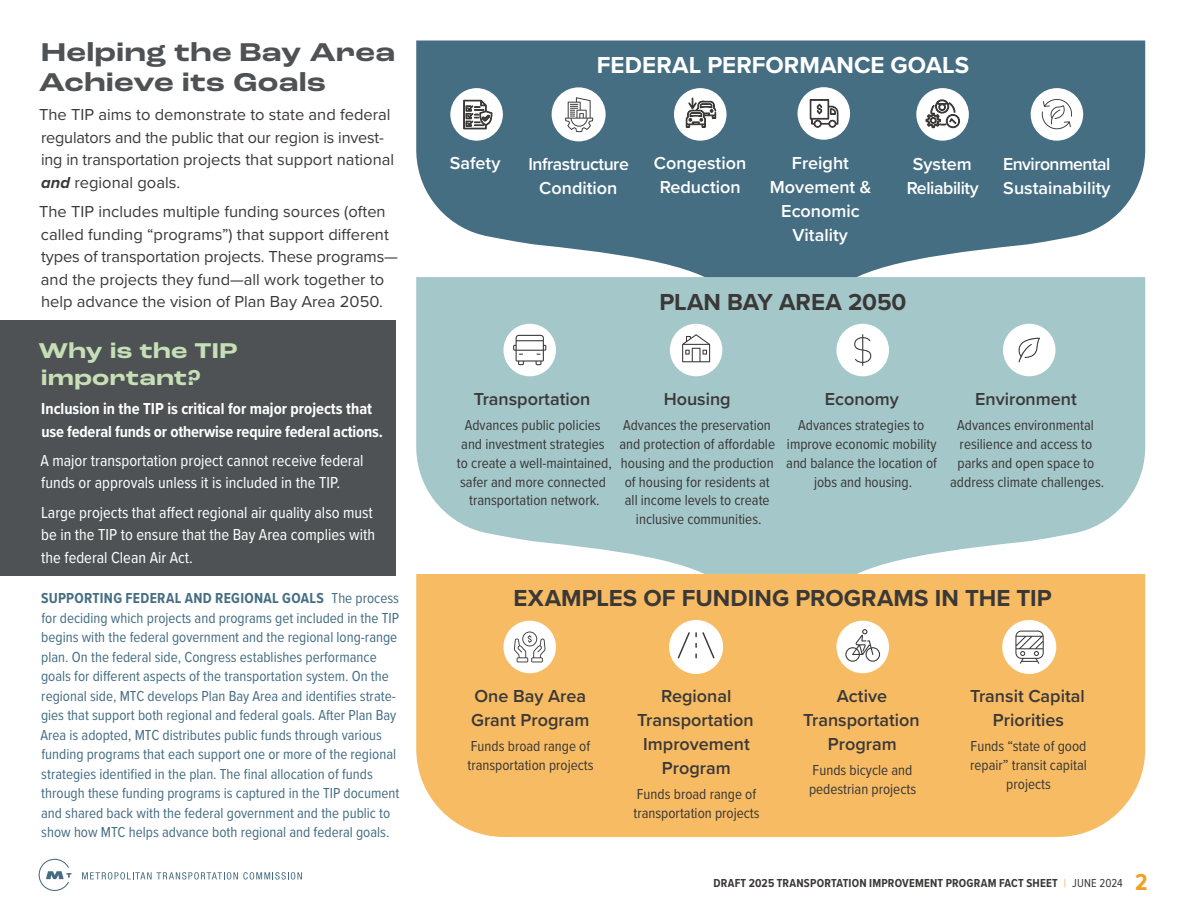
<style>
.page{position:relative;width:1188px;height:918px;background:#fff}
.page>*{position:absolute;margin:0;border:0;box-sizing:border-box;transform-origin:0 0}
.Heading_2{font:700 expanded 27px/30px "Roc Grotesk";letter-spacing:.02em;color:#4f5254}
.Infographic_Level_1{font:700 24px "Proxima Nova";color:#3b3838}
.Infographic_Level_1-2{font:700 24px "Proxima Nova";color:#fff}
.Heading_3_Sidebar{font:700 expanded 22.5px/27px "Roc Grotesk";letter-spacing:.02em;color:#c6dfb6}
.Inforgraphic_Level_2{font:600 18px/24px "Proxima Nova";color:#3b3838;text-align:center}
.Inforgraphic_Level_2-2{font:600 18px/24px "Proxima Nova";color:#fff;text-align:center}
.Inforgraphic_Level_2-3{font:600 18px/24px "Proxima Nova";letter-spacing:-.025em;color:#fff;text-align:center}
.t1{font:16.5px/22.5px "Proxima Nova";color:#3b3838}
.Normal_Sidebar{font:16.5px/22.5px "Proxima Nova Cond";color:#fff}
.Normal_Sidebar-2{font:700 16.5px/22.5px "Proxima Nova Cond";letter-spacing:-.01em;color:#fff}
.t2{font:15px/19.5px "Proxima Nova Cond";color:#456e83}
.Infographic_Level_4{font:15px/18.8px "Proxima Nova Cond";color:#3b3838;text-align:center}
.Inforgraphic_Level_2-4{font:15px/18.8px "Proxima Nova Cond";color:#3b3838}
.t3{font:700 12px "Proxima Nova Cond";letter-spacing:.015em;color:#3b3838}
.s1{font-weight:700;font-style:italic}
.s2{font-weight:700}
.s3{font-weight:300;color:#f49f20}
.s4{font-weight:400}
.s5{font-size:24px;color:#f49f20}
</style>
<div class="page">
<div style="left:0;top:321px;width:396px;height:255px;background:#4f5254"></div>
<svg style="left:416px;top:40px;width:729px;height:237px;background:#5b7f92"></svg>
<div style="left:450px;top:88px;width:53px;height:53px;background:#fff;border-radius:50%"></div>
<svg style="left:463px;top:100px;width:29px;height:29px"></svg>
<div style="left:552px;top:87px;width:54px;height:54px;background:#fff;border-radius:50%"></div>
<svg style="left:565px;top:97px;width:28px;height:35px"></svg>
<div style="left:674px;top:88px;width:53px;height:53px;background:#fff;border-radius:50%"></div>
<svg style="left:686px;top:98px;width:30px;height:30px"></svg>
<div style="left:916px;top:88px;width:53px;height:53px;background:#fff;border-radius:50%"></div>
<svg style="left:926px;top:99px;width:34px;height:30px"></svg>
<div style="left:798px;top:87px;width:52px;height:53px;background:#fff;border-radius:50%"></div>
<svg style="left:810px;top:99px;width:28px;height:28px"></svg>
<div style="left:1031px;top:88px;width:52px;height:53px;background:#fff;border-radius:50%"></div>
<svg style="left:1042px;top:99px;width:30px;height:30px"></svg>
<svg style="left:416px;top:277px;width:729px;height:297px;background:#acccce"></svg>
<div style="left:503px;top:324px;width:53px;height:52px;background:#fff;border-radius:50%"></div>
<svg style="left:513px;top:335px;width:33px;height:30px"></svg>
<div style="left:670px;top:324px;width:52px;height:52px;background:#fff;border-radius:50%"></div>
<svg style="left:682px;top:334px;width:28px;height:28px"></svg>
<div style="left:836px;top:324px;width:53px;height:52px;background:#fff;border-radius:50%"></div>
<svg style="left:854px;top:334px;width:18px;height:32px"></svg>
<div style="left:1003px;top:324px;width:53px;height:52px;background:#fff;border-radius:50%"></div>
<svg style="left:1018px;top:338px;width:22px;height:24px"></svg>
<div style="left:416px;top:574px;width:729px;height:263px;background:#f7bc63"></div>
<div style="left:1002px;top:620px;width:54px;height:54px;background:#fff;border-radius:50%"></div>
<svg style="left:1015px;top:631px;width:29px;height:33px"></svg>
<div style="left:669px;top:620px;width:54px;height:54px;background:#fff;border-radius:50%"></div>
<svg style="left:678px;top:632px;width:37px;height:26px"></svg>
<div style="left:503px;top:621px;width:53px;height:52px;background:#fff;border-radius:50%"></div>
<svg style="left:514px;top:632px;width:32px;height:30px"></svg>
<div style="left:836px;top:621px;width:53px;height:52px;background:#fff;border-radius:50%"></div>
<svg style="left:845px;top:629px;width:35px;height:33px"></svg>
<svg style="left:39px;top:859px;width:32px;height:32px"></svg>
<svg style="left:82px;top:872px;width:220px;height:8px"></svg>
<h2 class="Heading_2" style="left:39px;top:38px;width:358px">Helping the Bay Area<br>Achieve its Goals</h2>
<p class="t1" style="left:39px;top:103px;width:357px">The TIP aims to demonstrate to state and federal regulators and the public that our region is invest&shy;ing in transportation projects that support national <span class="s1">and</span> regional goals.</p>
<p class="t1" style="left:39px;top:200px;width:360px">The TIP includes multiple funding sources (often called funding “programs”) that support different types of transportation projects. These programs— and the projects they fund—all work together to help advance the vision of Plan Bay Area 2050.</p>
<h3 class="Heading_3_Sidebar" style="left:38px;top:338px;width:201px">Why is the TIP important?</h3>
<p class="Normal_Sidebar-2" style="left:41px;top:397px;width:343px">Inclusion in the TIP is critical for major projects that use federal funds or otherwise require federal actions.</p>
<p class="Normal_Sidebar" style="left:40px;top:448px;width:325px">A major transportation project cannot receive federal funds or approvals unless it is included in the TIP.</p>
<p class="Normal_Sidebar" style="left:41px;top:500px;width:335px">Large projects that affect regional air quality also must be in the TIP to ensure that the Bay Area complies with the federal Clean Air Act.</p>
<p class="t2" style="left:40px;top:588px;width:360px"><span class="s2">SUPPORTING FEDERAL AND REGIONAL GOALS</span> The process for deciding which projects and programs get included in the TIP begins with the federal government and the regional long-range plan. On the federal side, Congress establishes performance goals for different aspects of the transportation system. On the regional side, MTC develops Plan Bay Area and identifies strate&shy;gies that support both regional and federal goals. After Plan Bay Area is adopted, MTC distributes public funds through various funding programs that each support one or more of the regional strategies identified in the plan. The final allocation of funds through these funding programs is captured in the TIP document and shared back with the federal government and the public to show how MTC helps advance both regional and federal goals.</p>
<p class="Infographic_Level_1-2" style="left:597px;top:47px;width:374px">FEDERAL PERFORMANCE GOALS</p>
<p class="Inforgraphic_Level_2-2" style="left:450px;top:151px;width:52px">Safety</p>
<p class="Inforgraphic_Level_2-3" style="left:528px;top:152px;width:102px">Infrastructure<br>Condition</p>
<p class="Inforgraphic_Level_2-2" style="left:654px;top:151px;width:94px">Congestion<br>Reduction</p>
<p class="Inforgraphic_Level_2-3" style="left:907px;top:152px;width:73px">System<br>Reliability</p>
<p class="Inforgraphic_Level_2-2" style="left:770px;top:151px;width:103px">Freight<br>Movement &amp;<br>Economic<br>Vitality</p>
<p class="Inforgraphic_Level_2-2" style="left:1003px;top:152px;width:109px;text-align:left">Environmental<br>Sustainability</p>
<p class="Infographic_Level_1" style="left:659px;top:284px;width:249px">PLAN BAY AREA 2050</p>
<p class="Inforgraphic_Level_2" style="left:474px;top:386px;width:118px">Transportation</p>
<p class="Infographic_Level_4" style="left:457px;top:415px;width:156px">Advances public policies and investment strategies to create a well-maintained, safer and more connected transportation network.</p>
<p class="Inforgraphic_Level_2" style="left:664px;top:386px;width:69px">Housing</p>
<p class="Infographic_Level_4" style="left:619px;top:415px;width:157px">Advances the preservation and protection of affordable housing and the production of housing for residents at all income levels to create inclusive communities.</p>
<p class="Inforgraphic_Level_2" style="left:825px;top:386px;width:76px">Economy</p>
<p class="Infographic_Level_4" style="left:786px;top:415px;width:152px">Advances strategies to improve economic mobility and balance the location of jobs and housing.</p>
<p class="Inforgraphic_Level_2" style="left:975px;top:386px;width:103px">Environment</p>
<p class="Infographic_Level_4" style="left:950px;top:415px;width:156px">Advances environmental resilience and access to parks and open space to address climate challenges.</p>
<p class="Infographic_Level_1" style="left:514px;top:581px;width:540px">EXAMPLES OF FUNDING PROGRAMS IN THE TIP</p>
<p class="Inforgraphic_Level_2" style="left:471px;top:683px;width:120px;text-align:left">One Bay Area<br>Grant Program</p>
<p class="Infographic_Level_4" style="left:467px;top:736px;width:128px;text-align:left">Funds broad range of transportation projects</p>
<p class="Inforgraphic_Level_2" style="left:637px;top:683px;width:118px">Regional<br>Transportation<br>Improvement<br>Program</p>
<p class="Infographic_Level_4" style="left:633px;top:784px;width:128px;text-align:left">Funds broad range of transportation projects</p>
<p class="Inforgraphic_Level_2" style="left:803px;top:683px;width:118px">Active<br>Transportation<br>Program</p>
<p class="Inforgraphic_Level_2-4" style="left:809px;top:760px;width:109px">Funds bicycle and pedestrian projects</p>
<p class="Inforgraphic_Level_2" style="left:970px;top:683px;width:116px">Transit Capital<br>Priorities</p>
<p class="Infographic_Level_4" style="left:970px;top:736px;width:118px">Funds “state of good repair” transit capital projects</p>
<p class="t3" style="left:714px;top:875px;width:435px">DRAFT 2025 TRANSPORTATION IMPROVEMENT PROGRAM FACT SHEET <span class="s3">|</span> <span class="s4">JUNE 2024</span> <span class="s5">2</span></p>
</div>
